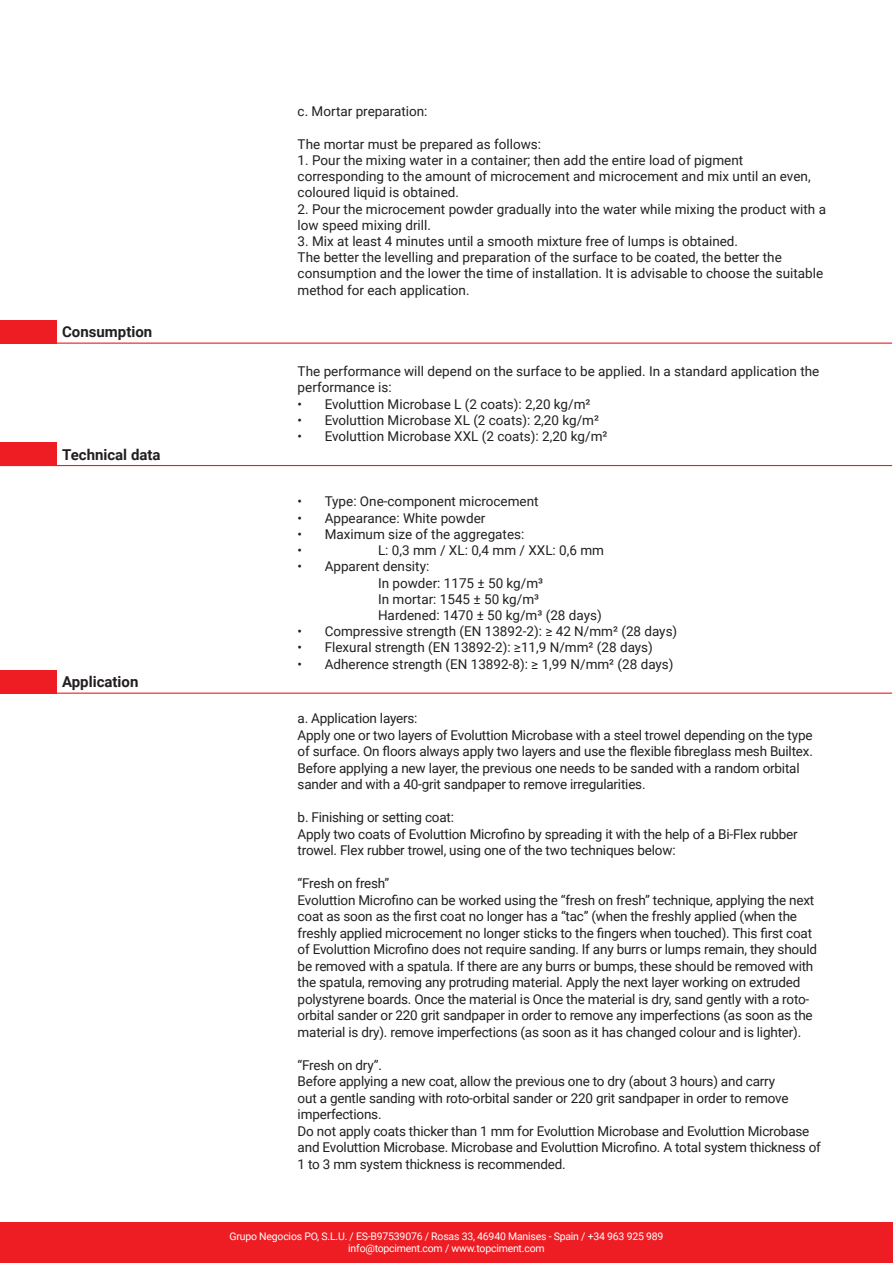
<style>
.page{position:relative;width:893px;height:1263px;background:#fff}
.page>*{position:absolute;margin:0;border:0;box-sizing:border-box;transform-origin:0 0}
.t1{font:700 15px "Roboto";color:#231f20}
.cuerpo_texto{font:13.5px/16.5px "Roboto";letter-spacing:-.015em;color:#231f20}
.TEXTO_GROSO{font:13.5px/16.2px "Roboto";color:#231f20}
.LISTA{font:13.5px "Roboto";color:#231f20}
.t2{font:10.5px/12px "Roboto";letter-spacing:-.02em;color:#fff;text-align:center}
</style>
<div class="page">
<div style="left:0;top:1222px;width:893px;height:41px;background:#ee1d23"></div>
<div style="left:0;top:320px;width:56px;height:23px;background:#ee1d23"></div>
<hr style="left:0;top:343px;width:56px;height:1px;background:#ee1d23">
<hr style="left:56px;top:343px;width:836px;height:1px;background:#ee1d23">
<div style="left:0;top:442px;width:56px;height:23px;background:#ee1d23"></div>
<hr style="left:0;top:465px;width:56px;height:1px;background:#ee1d23">
<hr style="left:56px;top:465px;width:836px;height:1px;background:#ee1d23">
<div style="left:0;top:670px;width:56px;height:23px;background:#ee1d23"></div>
<hr style="left:0;top:693px;width:56px;height:1px;background:#ee1d23">
<hr style="left:56px;top:693px;width:836px;height:1px;background:#ee1d23">
<h3 class="t1" style="left:62px;top:321px;width:92px">Consumption</h3>
<h3 class="t1" style="left:62px;top:444px;width:100px">Technical data</h3>
<h3 class="t1" style="left:62px;top:671px;width:78px">Application</h3>
<p class="cuerpo_texto" style="left:298px;top:103px;width:131px">c. Mortar preparation:</p>
<p class="cuerpo_texto" style="left:298px;top:135px;width:245px">The mortar must be prepared as follows:</p>
<p class="cuerpo_texto" style="left:298px;top:152px;width:514px">1. Pour the mixing water in a container; then add the entire load of pigment corresponding to the amount of microcement and microcement and mix until an even, coloured liquid is obtained.</p>
<p class="cuerpo_texto" style="left:298px;top:200px;width:530px">2. Pour the microcement powder gradually into the water while mixing the product with a low speed mixing drill.</p>
<p class="cuerpo_texto" style="left:298px;top:232px;width:442px">3. Mix at least 4 minutes until a smooth mixture free of lumps is obtained.</p>
<p class="cuerpo_texto" style="left:298px;top:249px;width:527px">The better the levelling and preparation of the surface to be coated, the better the consumption and the lower the time of installation. It is advisable to choose the suitable method for each application.</p>
<p class="TEXTO_GROSO" style="left:298px;top:363px;width:523px">The performance will depend on the surface to be applied. In a standard application the performance is:</p>
<p class="cuerpo_texto" style="left:298px;top:395px;width:294px">• Evoluttion Microbase L (2 coats): 2,20 kg/m²</p>
<p class="cuerpo_texto" style="left:298px;top:411px;width:303px">• Evoluttion Microbase XL (2 coats): 2,20 kg/m²</p>
<p class="cuerpo_texto" style="left:298px;top:428px;width:311px">• Evoluttion Microbase XXL (2 coats): 2,20 kg/m²</p>
<p class="cuerpo_texto" style="left:298px;top:493px;width:242px">• Type: One-component microcement</p>
<p class="cuerpo_texto" style="left:298px;top:509px;width:189px">• Appearance: White powder</p>
<p class="cuerpo_texto" style="left:298px;top:525px;width:228px">• Maximum size of the aggregates:</p>
<p class="cuerpo_texto" style="left:298px;top:541px;width:6px">•</p>
<p class="cuerpo_texto" style="left:378px;top:541px;width:227px">L: 0,3 mm / XL: 0,4 mm / XXL: 0,6 mm</p>
<p class="cuerpo_texto" style="left:298px;top:558px;width:133px">• Apparent density:</p>
<p class="LISTA" style="left:378px;top:573px;width:167px">In powder: 1175 ± 50 kg/m³</p>
<p class="LISTA" style="left:378px;top:589px;width:163px">In mortar: 1545 ± 50 kg/m³</p>
<p class="LISTA" style="left:378px;top:606px;width:225px">Hardened: 1470 ± 50 kg/m³ (28 days)</p>
<p class="cuerpo_texto" style="left:298px;top:622px;width:381px">• Compressive strength (EN 13892-2): ≥ 42 N/mm² (28 days)</p>
<p class="cuerpo_texto" style="left:298px;top:639px;width:357px">• Flexural strength (EN 13892-2): ≥11,9 N/mm² (28 days)</p>
<p class="cuerpo_texto" style="left:298px;top:655px;width:377px">• Adherence strength (EN 13892-8): ≥ 1,99 N/mm² (28 days)</p>
<p class="cuerpo_texto" style="left:298px;top:709px;width:121px">a. Application layers:</p>
<p class="cuerpo_texto" style="left:298px;top:726px;width:517px">Apply one or two layers of Evoluttion Microbase with a steel trowel depending on the type of surface. On floors always apply two layers and use the flexible fibreglass mesh Builtex.<br>Before applying a new layer, the previous one needs to be sanded with a random orbital sander and with a 40-grit sandpaper to remove irregularities.</p>
<p class="cuerpo_texto" style="left:298px;top:808px;width:158px">b. Finishing or setting coat:</p>
<p class="cuerpo_texto" style="left:298px;top:825px;width:502px">Apply two coats of Evoluttion Microfino by spreading it with the help of a Bi-Flex rubber trowel. Flex rubber trowel, using one of the two techniques below:</p>
<p class="cuerpo_texto" style="left:298px;top:874px;width:521px">“Fresh on fresh”<br>Evoluttion Microfino can be worked using the “fresh on fresh” technique, applying the next coat as soon as the first coat no longer has a “tac” (when the freshly applied (when the freshly applied microcement no longer sticks to the fingers when touched). This first coat of Evoluttion Microfino does not require sanding. If any burrs or lumps remain, they should be removed with a spatula. If there are any burrs or bumps, these should be removed with the spatula, removing any protruding material. Apply the next layer working on extruded polystyrene boards. Once the material is Once the material is dry, sand gently with a roto&shy;orbital sander or 220 grit sandpaper in order to remove any imperfections (as soon as the material is dry). remove imperfections (as soon as it has changed colour and is lighter).</p>
<p class="cuerpo_texto" style="left:298px;top:1056px;width:525px">“Fresh on dry”.<br>Before applying a new coat, allow the previous one to dry (about 3 hours) and carry<br>out a gentle sanding with roto-orbital sander or 220 grit sandpaper in order to remove imperfections.<br>Do not apply coats thicker than 1 mm for Evoluttion Microbase and Evoluttion Microbase and Evoluttion Microbase. Microbase and Evoluttion Microfino. A total system thickness of 1 to 3 mm system thickness is recommended.</p>
<p class="t2" style="left:230px;top:1230px;width:435px">Grupo Negocios PO, S.L.U. / ES-B97539076 / Rosas 33, 46940 Manises - Spain / +34 963 925 989 info@topciment.com / www.topciment.com</p>
</div>
